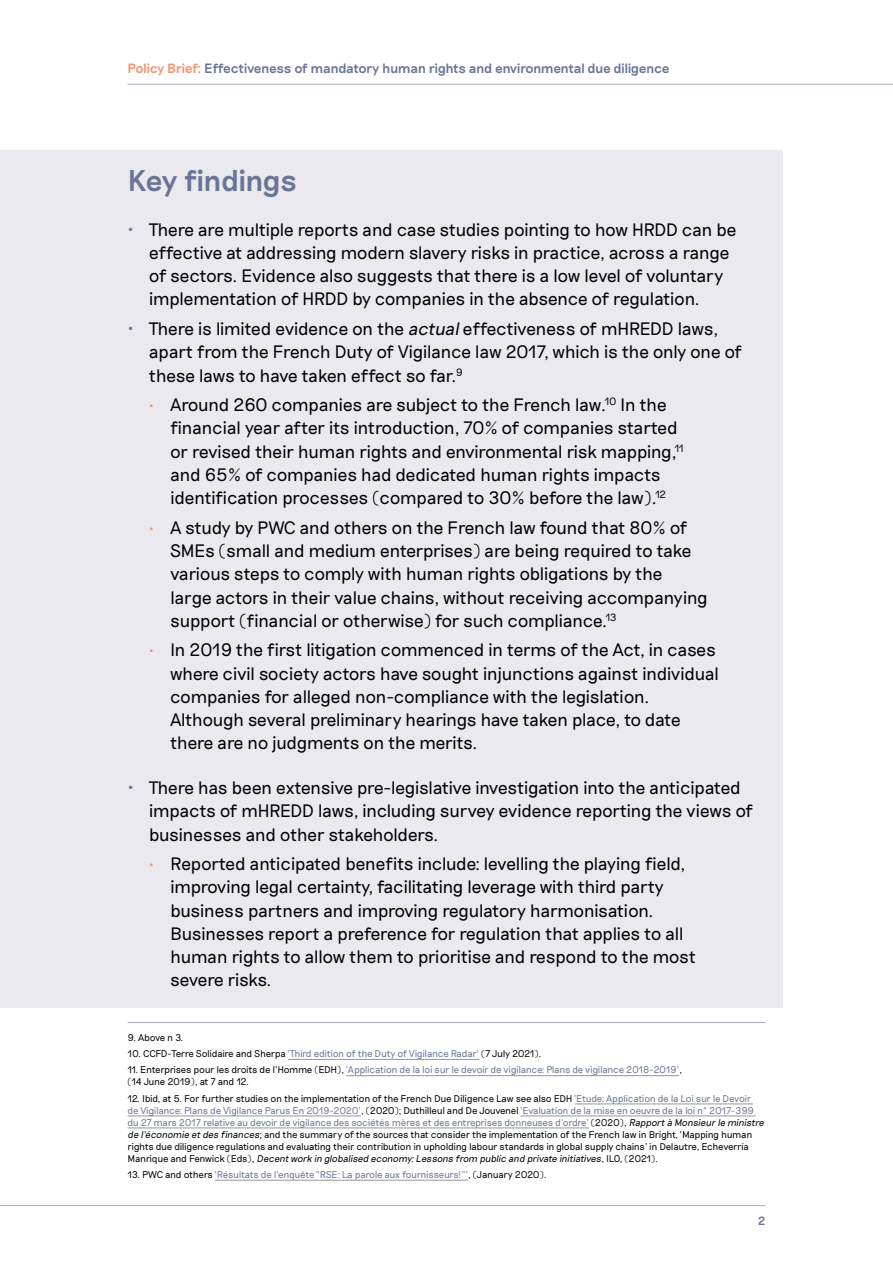
<style>
.page{position:relative;width:893px;height:1263px;background:#fff}
.page>*{position:absolute;margin:0;border:0;box-sizing:border-box;transform-origin:0 0}
.t1{font:500 30px "Riposte";letter-spacing:-.04em;color:#697597}
.t2{font:300 18px/23.2px "Riposte";letter-spacing:-.04em;color:#000}
.t3{font:500 13.5px "Riposte";letter-spacing:-.04em;color:#697597}
.t4{font:500 12px "Riposte";color:#697597}
.t5{font:300 9.75px/12px "Riposte";letter-spacing:-.04em;color:#000}
.t6{font:300 9.75px/12px "Riposte";letter-spacing:-.04em;color:#697597}
.s1{color:#f6916c}
.s2{font-weight:500;color:#697597}
.s3{font-style:italic}
.s4{font-weight:500;font-size:14.25px;color:#f6916c}
.s5{color:#697597}
.s6{color:#000}
</style>
<div class="page">
<div style="left:0;top:150px;width:782px;height:858px;background:#e9e9ee"></div>
<hr style="left:128px;top:84px;width:765px;height:1px;background:#a9acc1">
<hr style="left:0;top:1205px;width:765px;height:1px;background:#a9acc1">
<hr style="left:128px;top:1022px;width:637px;height:1px;background:#a9acc1">
<hr style="left:288px;top:1059px;width:191px;height:1px;background:#939598">
<hr style="left:346px;top:1075px;width:333px;height:1px;background:#939598">
<hr style="left:574px;top:1104px;width:179px;height:1px;background:#939598">
<hr style="left:128px;top:1116px;width:233px;height:1px;background:#939598">
<hr style="left:521px;top:1116px;width:235px;height:1px;background:#939598">
<hr style="left:128px;top:1128px;width:461px;height:1px;background:#939598">
<hr style="left:215px;top:1180px;width:253px;height:1px;background:#939598">
<p class="t3" style="left:128px;top:61px;width:543px"><span class="s1">Policy Brief:</span> Effectiveness of mandatory human rights and environmental due diligence</p>
<h1 class="t1" style="left:128px;top:163px;width:171px">Key findings</h1>
<p class="t2" style="left:149px;top:218px;width:589px;text-indent:-21px"><span class="s2">•</span> There are multiple reports and case studies pointing to how HRDD can be effective at addressing modern slavery risks in practice, across a range of sectors. Evidence also suggests that there is a low level of voluntary implementation of HRDD by companies in the absence of regulation.</p>
<p class="t2" style="left:149px;top:318px;width:595px;text-indent:-21px"><span class="s2">•</span> There is limited evidence on the <span class="s3">actual</span>effectiveness of mHREDD laws, apart from the French Duty of Vigilance law 2017, which is the only one of these laws to have taken effect so far.<sup>9</sup></p>
<p class="t2" style="left:170px;top:394px;width:515px;text-indent:-21px"><span class="s4">•</span> Around 260 companies are subject to the French law.<sup>10</sup> In the financial year after its introduction, 70% of companies started or revised their human rights and environmental risk mapping,<sup>11 </sup>and 65% of companies had dedicated human rights impacts identification processes (compared to 30% before the law).<sup>12</sup></p>
<p class="t2" style="left:170px;top:516px;width:539px;text-indent:-21px"><span class="s4">•</span> A study by PWC and others on the French law found that 80% of SMEs (small and medium enterprises) are being required to take various steps to comply with human rights obligations by the large actors in their value chains, without receiving accompanying support (financial or otherwise) for such compliance.<sup>13</sup></p>
<p class="t2" style="left:170px;top:639px;width:551px;text-indent:-21px"><span class="s4">•</span> In 2019 the first litigation commenced in terms of the Act, in cases where civil society actors have sought injunctions against individual companies for alleged non-compliance with the legislation.<br>Although several preliminary hearings have taken place, to date there are no judgments on the merits.</p>
<p class="t2" style="left:149px;top:776px;width:606px;text-indent:-21px"><span class="s2">•</span> There has been extensive pre-legislative investigation into the anticipated impacts of mHREDD laws, including survey evidence reporting the views of businesses and other stakeholders.</p>
<p class="t2" style="left:170px;top:853px;width:527px;text-indent:-21px"><span class="s4">•</span> Reported anticipated benefits include: levelling the playing field, improving legal certainty, facilitating leverage with third party business partners and improving regulatory harmonisation.<br>Businesses report a preference for regulation that applies to all human rights to allow them to prioritise and respond to the most severe risks.</p>
<p class="t5" style="left:128px;top:1032px;width:58px">9. Above n 3.</p>
<p class="t5" style="left:128px;top:1048px;width:415px">10. CCFD-Terre Solidaire and Sherpa <span class="s5">‘Third edition of the Duty of Vigilance Radar’</span> (7 July 2021).</p>
<p class="t6" style="left:128px;top:1064px;width:556px"><span class="s6">11. Enterprises pour les droits de l’Homme (EDH),</span> ‘Application de la loi sur le devoir de vigilance: Plans de vigilance 2018-2019’<span class="s6">, (14 June 2019), at 7 and 12.</span></p>
<p class="t5" style="left:128px;top:1092px;width:640px">12. Ibid, at 5. For further studies on the implementation of the French Due Diligence Law see also EDH <span class="s5">‘Etude: Application de la Loi sur le Devoir<br>de Vigilance: Plans de Vigilance Parus En 2019-2020’</span>, (2020); Duthilleul and De Jouvenel <span class="s5">‘Evaluation de la mise en oeuvre de la loi n° 2017-399 du 27 mars 2017 relative au devoir de vigilance des sociétés mères et des entreprises donneuses d’ordre’</span> (2020), <span class="s3">Rapport à Monsieur le ministre de l’économie et des finances</span>; and the summary of the sources that consider the implementation of the French law in Bright, ‘Mapping human rights due diligence regulations and evaluating their contribution in upholding labour standards in global supply chains’ in Delautre, Echeverría<br>M a n ri q u e a n d F e n w i c k ( E d s ) , <span class="s3">Decent work in globalised economy:Lessons from public and private initiatives</span>, I LO , ( 2 0 2 1 ) .</p>
<p class="t6" style="left:128px;top:1169px;width:421px"><span class="s6">13. PWC and others</span> ‘Résultats de l’enquête “RSE: La parole aux fournisseurs!”’<span class="s6">, (January 2020).</span></p>
<p class="t4" style="left:758px;top:1213px;width:9px">2</p>
</div>
